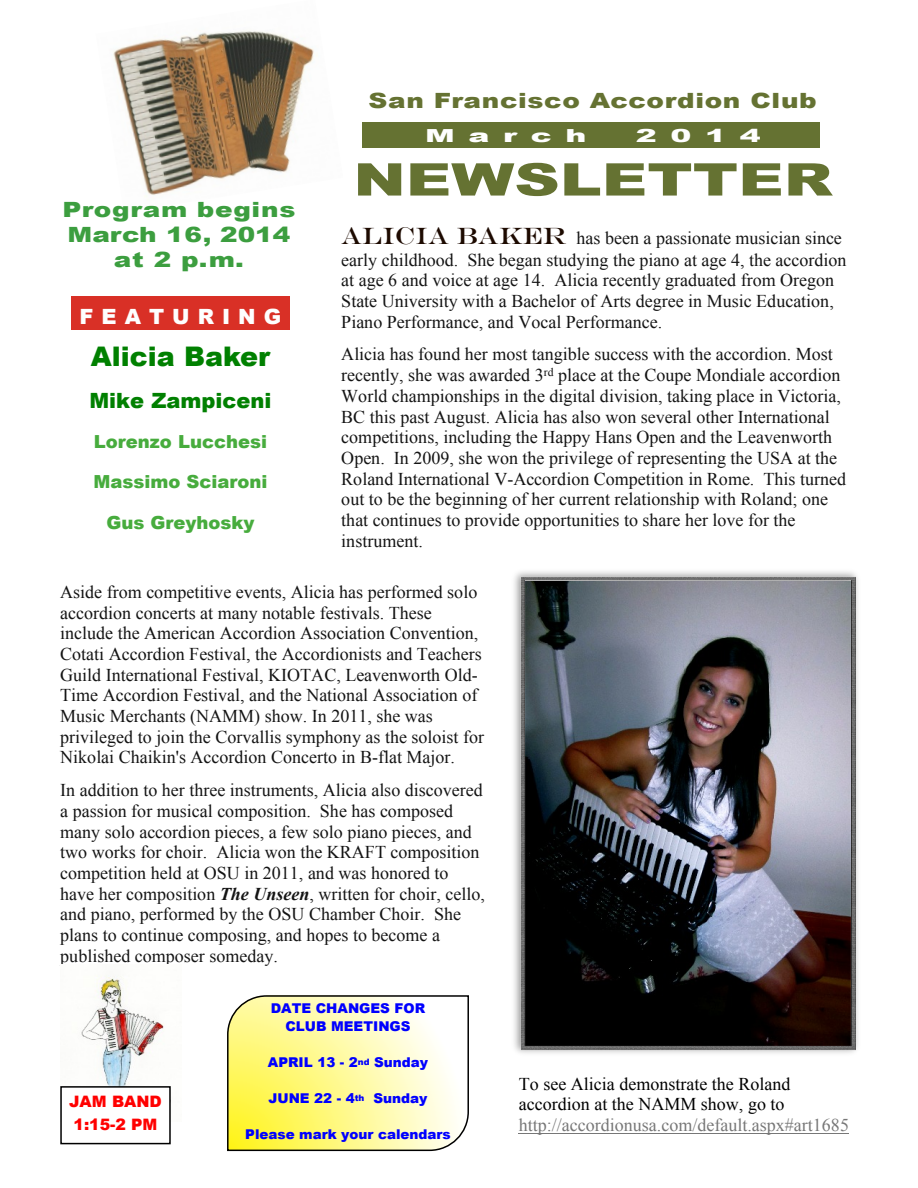
<style>
.page{position:relative;width:918px;height:1188px;background:#fff}
.page>*{position:absolute;margin:0;border:0;box-sizing:border-box;transform-origin:0 0}
.t1{font:900 45px "Arial";color:#657232;scale:1.4 1}
.t2{font:900 27px "Arial";color:#008000}
.t3{font:900 21px/25.2px "Arial";letter-spacing:.025em;color:#3c9e3f;text-align:center;scale:1.25 1}
.t4{font:900 21px "Arial";letter-spacing:.025em;color:#657232;scale:1.25 1}
.t5{font:900 21px "Arial";color:#008000}
.t6{font:900 21px "Arial";color:#fefefe}
.t7{font:18px/20.7px "Times New Roman";color:#141414}
.t8{font:18px/20.7px "Times New Roman";color:#000}
.t9{font:18px "Times New Roman";color:#777}
.t10{font:900 18px "Arial";color:#47ac3d}
.t11{font:900 18px "Arial";color:#fefefe;scale:1.75 1}
.t12{font:900 15.75px/22.2px "Arial";color:#f00}
.t13{font:900 13.5px/18px "Arial";color:#00f;text-align:center}
.s1{font-family:"Engravers";font-size:24px;color:#1d0a00}
.s2{font-weight:700;font-style:italic}
.s3{font-size:8.85px}
</style>
<div class="page">
<svg style="left:227px;top:995px;width:242px;height:157px;background:#f7f3a4"></svg>
<img style="left:113px;top:31px;width:204px;height:166px">
<div style="left:71px;top:296px;width:219px;height:34px;background:#d93026"></div>
<div style="left:363px;top:123px;width:457px;height:25px;background:#657232"></div>
<img style="left:514px;top:571px;width:344px;height:483px">
<img style="left:521px;top:577px;width:334px;height:473px">
<img style="left:81px;top:975px;width:83px;height:111px">
<div style="left:60px;top:1086px;width:111px;height:58px;background:#fff;border:2px solid #000"></div>
<hr style="left:519px;top:1133px;width:330px;height:1px;background:#777">
<p class="t4" style="left:368px;top:93px;width:360px">San Francisco Accordion Club</p>
<p class="t11" style="left:425px;top:129px;width:94px">M a r c h</p>
<p class="t11" style="left:636px;top:129px;width:73px">2 0 1 4</p>
<h1 class="t1" style="left:353px;top:163px;width:344px">NEWSLETTER</h1>
<p class="t3" style="left:63px;top:199px;width:188px">Program begins<br>March 16, 2014 at 2 p.m.</p>
<p class="t7" style="left:341px;top:230px;width:507px"><span class="s1">ALICIA BAKER</span> has been a passionate musician since early childhood. She began studying the piano at age 4, the accordion at age 6 and voice at age 14. Alicia recently graduated from Oregon State University with a Bachelor of Arts degree in Music Education, Piano Performance, and Vocal Performance.</p>
<p class="t7" style="left:341px;top:346px;width:506px">Alicia has found her most tangible success with the accordion. Most recently, she was awarded 3<sup>rd</sup> place at the Coupe Mondiale accordion World championships in the digital division, taking place in Victoria, BC this past August. Alicia has also won several other International competitions, including the Happy Hans Open and the Leavenworth Open. In 2009, she won the privilege of representing the USA at the Roland International V-Accordion Competition in Rome. This turned out to be the beginning of her current relationship with Roland; one that continues to provide opportunities to share her love for the instrument.</p>
<p class="t7" style="left:60px;top:583px;width:425px">Aside from competitive events, Alicia has performed solo accordion concerts at many notable festivals. These include the American Accordion Association Convention, Cotati Accordion Festival, the Accordionists and Teachers Guild International Festival, KIOTAC, Leavenworth Old-Time Accordion Festival, and the National Association of Music Merchants (NAMM) show. In 2011, she was privileged to join the Corvallis symphony as the soloist for Nikolai Chaikin's Accordion Concerto in B-flat Major.</p>
<p class="t7" style="left:60px;top:781px;width:426px">In addition to her three instruments, Alicia also discovered a passion for musical composition. She has composed many solo accordion pieces, a few solo piano pieces, and two works for choir. Alicia won the KRAFT composition competition held at OSU in 2011, and was honored to have her composition <span class="s2">The Unseen</span>, written for choir, cello, and piano, performed by the OSU Chamber Choir. She plans to continue composing, and hopes to become a published composer someday.</p>
<p class="t13" style="left:271px;top:1001px;width:156px">DATE CHANGES FOR<br>CLUB MEETINGS</p>
<p class="t13" style="left:268px;top:1055px;width:162px">APRIL 13 - 2<span class="s3">nd</span> Sunday</p>
<p class="t13" style="left:269px;top:1091px;width:160px">JUNE 22 - 4<span class="s3">th</span> Sunday</p>
<p class="t13" style="left:245px;top:1127px;width:207px">Please mark your calendars</p>
<p class="t6" style="left:79px;top:309px;width:204px">F E A T U R I N G</p>
<h2 class="t2" style="left:91px;top:346px;width:181px">Alicia Baker</h2>
<p class="t5" style="left:89px;top:393px;width:184px">Mike Zampiceni</p>
<p class="t10" style="left:94px;top:435px;width:175px">Lorenzo Lucchesi</p>
<p class="t10" style="left:93px;top:475px;width:176px">Massimo Sciaroni</p>
<p class="t10" style="left:107px;top:516px;width:149px">Gus Greyhosky</p>
<p class="t8" style="left:519px;top:1075px;width:273px">To see Alicia demonstrate the Roland accordion at the NAMM show, go to</p>
<p class="t9" style="left:519px;top:1118px;width:332px">http://accordionusa.com/default.aspx#art1685</p>
<p class="t12" style="left:69px;top:1092px;width:94px">JAM BAND<br>1:15-2 PM</p>
</div>
